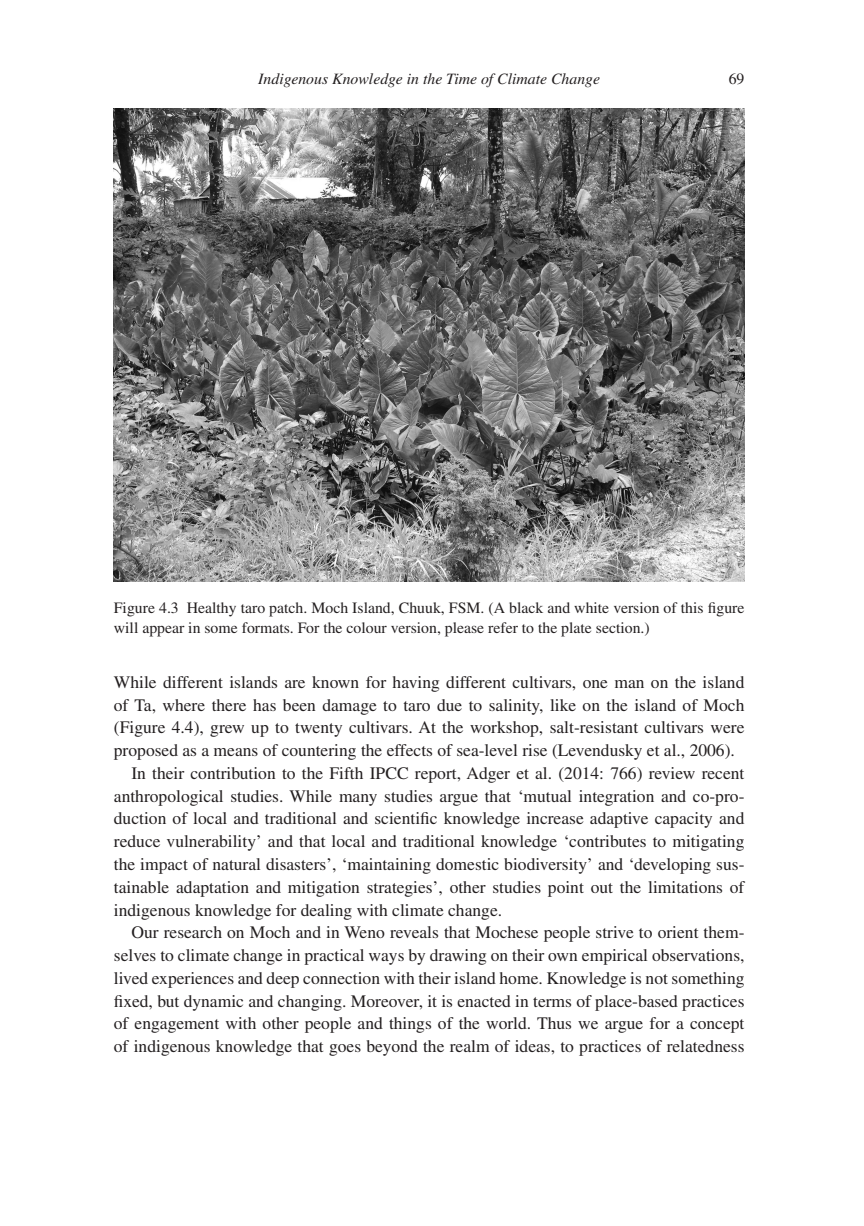
<style>
.page{position:relative;width:864px;height:1226px;background:#fff}
.page>*{position:absolute;margin:0;border:0;box-sizing:border-box;transform-origin:0 0}
.t1{font:17.5px "Times LT Std";color:#231f20}
.t2{font:15.75px/19.2px "Times LT Std";color:#231f20}
.t3{font:italic 15.75px "Times LT Std";color:#231f20}
</style>
<div class="page">
<img style="left:114px;top:109px;width:630px;height:472px">
<p class="t3" style="left:258px;top:73px;width:343px">Indigenous Knowledge in the Time of Climate Change</p>
<p class="t2" style="left:728px;top:71px;width:17px">69</p>
<p class="t2" style="left:114px;top:600px;width:632px">Figure 4.3 Healthy taro patch. Moch Island , Chuuk , FSM. (A black and white version of this figure will appear in some formats. For the colour version, please refer to the plate section.)</p>
<p class="t1" style="left:114px;top:675px;width:631px">While different islands are known for having different cultivars , one man on the island</p>
<p class="t1" style="left:114px;top:698px;width:632px">of Ta, where there has been damage to taro due to salinity, like on the island of Moch</p>
<p class="t1" style="left:114px;top:721px;width:632px">( Figure 4.4 ), grew up to twenty cultivars. At the workshop, salt- resistant cultivars were</p>
<p class="t1" style="left:114px;top:744px;width:622px">proposed as a means of countering the effects of sea- level rise (Levendusky et al., 2006 ).</p>
<p class="t1" style="left:131px;top:766px;width:614px">In their contribution to the Fifth IPCC report, Adger et al. ( 2014 : 766) review recent</p>
<p class="t1" style="left:114px;top:789px;width:632px">anthropological studies. While many studies argue that ‘mutual integration and co- pro-</p>
<p class="t1" style="left:114px;top:812px;width:632px">duction of local and traditional and scientific knowledge increase adaptive capacity and</p>
<p class="t1" style="left:114px;top:835px;width:631px">reduce vulnerability ’ and that local and traditional knowledge ‘contributes to mitigating</p>
<p class="t1" style="left:114px;top:857px;width:632px">the impact of natural disasters’, ‘maintaining domestic biodiversity ’ and ‘developing sus-</p>
<p class="t1" style="left:114px;top:880px;width:632px">tainable adaptation and mitigation strategies’, other studies point out the limitations of</p>
<p class="t1" style="left:114px;top:903px;width:389px">indigenous knowledge for dealing with climate change.</p>
<p class="t1" style="left:131px;top:926px;width:614px">Our research on Moch and in Weno reveals that Mochese people strive to orient them-</p>
<p class="t1" style="left:114px;top:948px;width:632px">selves to climate change in practical ways by drawing on their own empirical observations,</p>
<p class="t1" style="left:114px;top:971px;width:632px">lived experiences and deep connection with their island home. Knowledge is not something</p>
<p class="t1" style="left:114px;top:994px;width:632px">fixed, but dynamic and changing. Moreover, it is enacted in terms of place- based practices</p>
<p class="t1" style="left:114px;top:1017px;width:631px">of engagement with other people and things of the world. Thus we argue for a concept</p>
<p class="t1" style="left:114px;top:1039px;width:631px">of indigenous knowledge that goes beyond the realm of ideas, to practices of relatedness</p>
</div>
